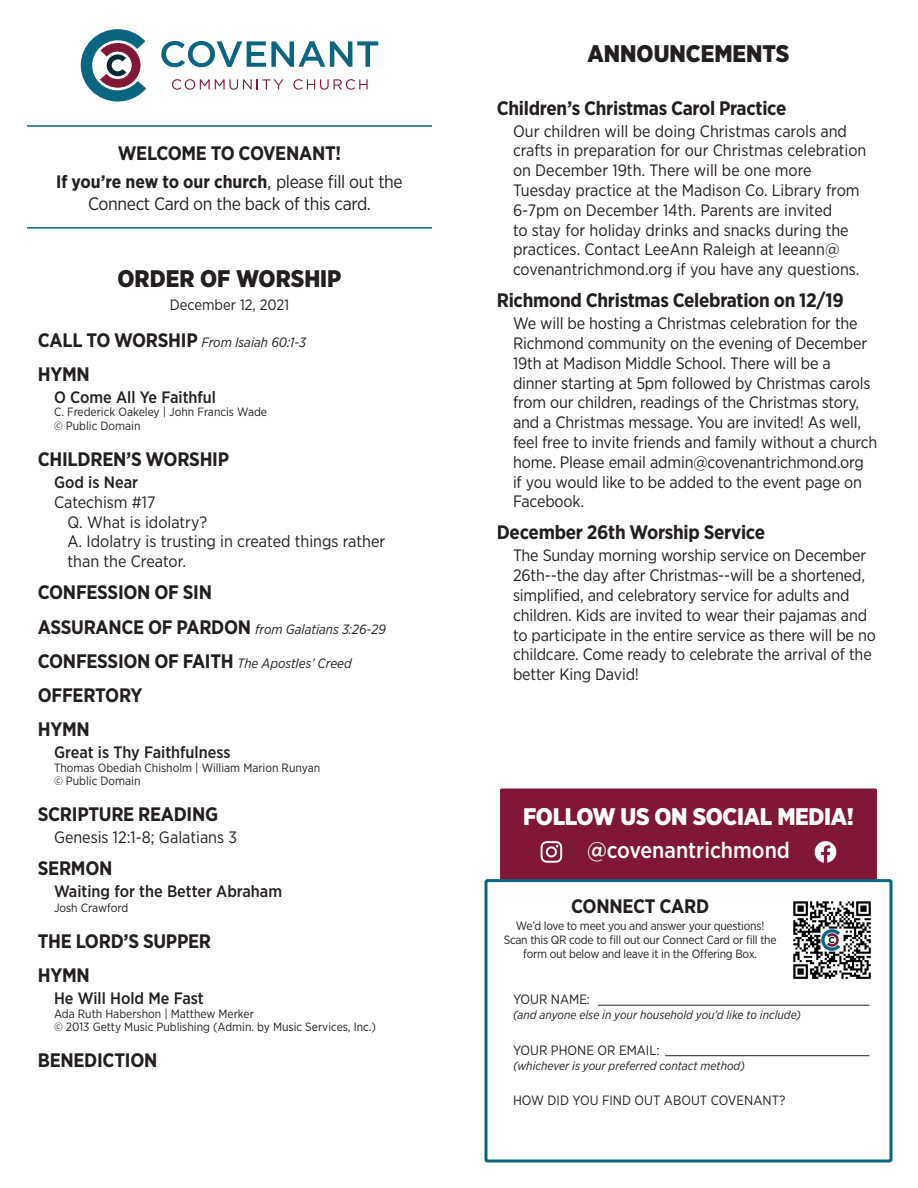
<style>
.page{position:relative;width:918px;height:1188px;background:#fff}
.page>*{position:absolute;margin:0;border:0;box-sizing:border-box;transform-origin:0 0}
.t1{font:900 24px "Gotham Narrow";color:#231f20}
.t2{font:900 24px "Gotham Narrow";letter-spacing:-.015em;color:#fff}
.Content{font:500 22.5px "Gotham Narrow";color:#fff}
.Heading{font:700 19.5px "Gotham Narrow";letter-spacing:-.015em;color:#231f20}
.Content-2{font:18px/21.6px "Gotham Narrow";letter-spacing:-.02em;color:#231f20;text-align:center}
.Content-3{font:16.5px/19.8px "Gotham Narrow";letter-spacing:-.01em;color:#231f20}
.Content-4{font:500 16.5px "Gotham Narrow";color:#231f20}
.Content-5{font:15px "Gotham Narrow";color:#231f20}
.Heading-2{font:italic 13.5px "Gotham Narrow";color:#231f20}
.Content-6{font:13.5px "Gotham Narrow";color:#231f20}
.Song_Credits{font:12px "Gotham Narrow";color:#231f20}
.Content-7{font:12px/14.4px "Gotham Narrow";letter-spacing:-.02em;color:#231f20;text-align:center}
.Content-8{font:italic 12px "Gotham Narrow";color:#231f20}
.s1{font-weight:700}
.s2{font-weight:700;font-style:normal;font-size:19.5px}
.s3{font-weight:400;font-style:italic;font-size:13.5px}
</style>
<div class="page">
<div style="left:500px;top:789px;width:377px;height:93px;background:#801738"></div>
<svg style="left:541px;top:841px;width:21px;height:22px"></svg>
<svg style="left:815px;top:841px;width:21px;height:22px"></svg>
<div style="left:484px;top:879px;width:408px;height:283px;border:3px solid #0a6680;border-radius:2px"></div>
<img style="left:793px;top:901px;width:78px;height:78px">
<svg style="left:161px;top:41px;width:217px;height:26px"></svg>
<svg style="left:172px;top:79px;width:111px;height:11px"></svg>
<svg style="left:293px;top:79px;width:75px;height:11px"></svg>
<svg style="left:81px;top:29px;width:65px;height:73px"></svg>
<hr style="left:598px;top:1005px;width:271px;height:1px;background:#231f20">
<hr style="left:665px;top:1055px;width:204px;height:1px;background:#231f20">
<hr style="left:27px;top:125px;width:405px;height:2px;background:#0a6680">
<hr style="left:27px;top:227px;width:405px;height:2px;background:#0a6680">
<p class="Heading" style="left:118px;top:140px;width:225px">WELCOME TO COVENANT!</p>
<p class="Content-2" style="left:56px;top:170px;width:348px"><span class="s1">If you’re new to our church</span>, please fill out the<br>Connect Card on the back of this card.</p>
<p class="t1" style="left:118px;top:262px;width:225px">ORDER OF WORSHIP</p>
<p class="Content-5" style="left:170px;top:295px;width:121px">December 12, 2021</p>
<p class="Heading-2" style="left:38px;top:334px;width:270px"><span class="s2">CALL TO WORSHIP</span> From Isaiah 60:1-3</p>
<p class="Heading" style="left:38px;top:362px;width:54px">HYMN</p>
<p class="Content-4" style="left:54px;top:387px;width:164px">O Come All Ye Faithful</p>
<p class="Song_Credits" style="left:54px;top:405px;width:215px">C. Frederick Oakeley | John Francis Wade</p>
<p class="Song_Credits" style="left:54px;top:418px;width:88px">© Public Domain</p>
<p class="Heading" style="left:38px;top:447px;width:193px">CHILDREN’S WORSHIP</p>
<p class="Content-4" style="left:54px;top:472px;width:86px">God is Near</p>
<p class="Content-3" style="left:54px;top:492px;width:103px">Catechism #17</p>
<p class="Content-3" style="left:68px;top:512px;width:319px">Q. What is idolatry?<br>A. Idolatry is trusting in created things rather than the Creator.</p>
<p class="Heading" style="left:38px;top:580px;width:176px">CONFESSION OF SIN</p>
<p class="Heading-2" style="left:38px;top:620px;width:350px"><span class="s2">ASSURANCE OF PARDON</span> from Galatians 3:26-29</p>
<p class="Heading" style="left:38px;top:648px;width:315px">CONFESSION OF FAITH <span class="s3">The Apostles’ Creed</span></p>
<p class="Heading" style="left:38px;top:683px;width:106px">OFFERTORY</p>
<p class="Heading" style="left:38px;top:717px;width:54px">HYMN</p>
<p class="Content-4" style="left:54px;top:742px;width:178px">Great is Thy Faithfulness</p>
<p class="Song_Credits" style="left:54px;top:760px;width:268px">Thomas Obediah Chisholm | William Marion Runyan</p>
<p class="Song_Credits" style="left:54px;top:773px;width:88px">© Public Domain</p>
<p class="Heading" style="left:38px;top:802px;width:182px">SCRIPTURE READING</p>
<p class="Content-3" style="left:54px;top:827px;width:185px">Genesis 12:1-8; Galatians 3</p>
<p class="Heading" style="left:38px;top:856px;width:76px">SERMON</p>
<p class="Content-4" style="left:54px;top:881px;width:230px">Waiting for the Better Abraham</p>
<p class="Song_Credits" style="left:54px;top:900px;width:76px">Josh Crawford</p>
<p class="Heading" style="left:38px;top:929px;width:175px">THE LORD’S SUPPER</p>
<p class="Heading" style="left:38px;top:963px;width:54px">HYMN</p>
<p class="Content-4" style="left:54px;top:988px;width:151px">He Will Hold Me Fast</p>
<p class="Song_Credits" style="left:54px;top:1006px;width:201px">Ada Ruth Habershon | Matthew Merker</p>
<p class="Song_Credits" style="left:54px;top:1019px;width:324px">© 2013 Getty Music Publishing (Admin. by Music Services, Inc.)</p>
<p class="Heading" style="left:38px;top:1048px;width:121px">BENEDICTION</p>
<p class="t1" style="left:587px;top:38px;width:204px">ANNOUNCEMENTS</p>
<p class="Heading" style="left:497px;top:95px;width:291px">Children’s Christmas Carol Practice</p>
<p class="Content-3" style="left:513px;top:121px;width:355px">Our children will be doing Christmas carols and crafts in preparation for our Christmas celebration on December 19th. There will be one more Tuesday practice at the Madison Co. Library from 6-7pm on December 14th. Parents are invited<br>to stay for holiday drinks and snacks during the practices. Contact LeeAnn Raleigh at leeann@ covenantrichmond.org if you have any questions.</p>
<p class="Heading" style="left:497px;top:288px;width:348px">Richmond Christmas Celebration on 12/19</p>
<p class="Content-3" style="left:513px;top:313px;width:366px">We will be hosting a Christmas celebration for the Richmond community on the evening of December 19th at Madison Middle School. There will be a dinner starting at 5pm followed by Christmas carols from our children, readings of the Christmas story, and a Christmas message. You are invited! As well, feel free to invite friends and family without a church home. Please email admin@covenantrichmond.org<br>if you would like to be added to the event page on Facebook.</p>
<p class="Heading" style="left:497px;top:520px;width:270px">December 26th Worship Service</p>
<p class="Content-3" style="left:513px;top:545px;width:364px">The Sunday morning worship service on December 26th--the day after Christmas--will be a shortened, simplified, and celebratory service for adults and children. Kids are invited to wear their pajamas and to participate in the entire service as there will be no childcare. Come ready to celebrate the arrival of the better King David!</p>
<p class="t2" style="left:523px;top:800px;width:332px">FOLLOW US ON SOCIAL MEDIA!</p>
<p class="Content" style="left:587px;top:836px;width:204px">@covenantrichmond</p>
<p class="Heading" style="left:571px;top:894px;width:140px">CONNECT CARD</p>
<p class="Content-7" style="left:504px;top:918px;width:274px">We’d love to meet you and answer your questions!<br>Scan this QR code to fill out our Connect Card or fill the form out below and leave it in the Offering Box.</p>
<p class="Content-6" style="left:513px;top:991px;width:79px">YOUR NAME:</p>
<p class="Content-8" style="left:513px;top:1007px;width:290px">(and anyone else in your household you’d like to include)</p>
<p class="Content-6" style="left:513px;top:1042px;width:148px">YOUR PHONE OR EMAIL:</p>
<p class="Content-8" style="left:513px;top:1059px;width:233px">(whichever is your preferred contact method)</p>
<p class="Content-6" style="left:513px;top:1091px;width:274px">HOW DID YOU FIND OUT ABOUT COVENANT?</p>
</div>
